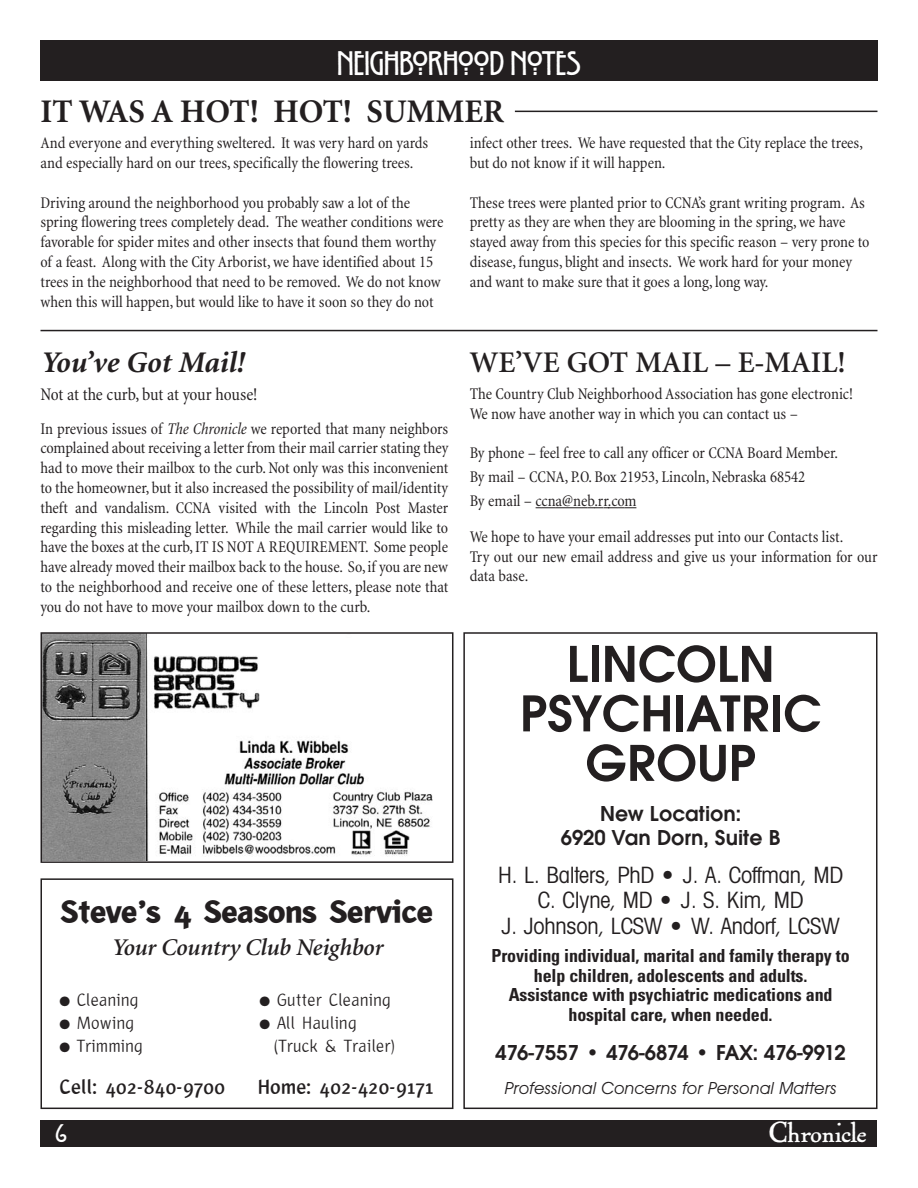
<style>
.page{position:relative;width:918px;height:1188px;background:#fff}
.page>*{position:absolute;margin:0;border:0;box-sizing:border-box;transform-origin:0 0}
.t1{font:600 54px/49.5px "Avant Garde ITC";color:#231f20;text-align:center}
.t2{font:36px "Willow Plain";color:#fff}
.t3{font:900 33px "Liga Sans LT Std";color:#231f20}
.t4{font:700 33px "Minion";color:#231f20}
.t5{font:600 30px "Minion";color:#231f20}
.t6{font:italic 700 30px "Minion";color:#231f20}
.t7{font:27px "Rosabel Antique";letter-spacing:-.01em;color:#fff}
.t8{font:27px "Willow Plain";color:#fff}
.t9{font:italic 600 24px "Minion";letter-spacing:-.01em;color:#231f20}
.t10{font:condensed 22.5px/25.5px "Avant Garde";letter-spacing:-.01em;color:#231f20;text-align:center}
.t11{font:600 22.5px/24px "Avant Garde ITC";color:#231f20;text-align:center}
.t12{font:700 21px "Liga Sans LT Std";color:#231f20}
.t13{font:700 condensed 18px/19.5px "Univers";letter-spacing:-.01em;color:#231f20;text-align:center}
.t14{font:18px "Liga Sans LT Std";color:#231f20}
.t15{font:italic 18px "Avant Garde ITC";color:#231f20}
.t16{font:condensed 18px "Minion";letter-spacing:-.01em;color:#231f20}
.t17{font:condensed 16.5px/19.8px "Minion";color:#231f20}
.s1{font-style:italic}
.s2{color:#fff}
</style>
<div class="page">
<div style="left:463px;top:632px;width:415px;height:477px;border:2px solid #231f20"></div>
<div style="left:40px;top:1120px;width:838px;height:28px;background:#231f20"></div>
<img style="left:44px;top:635px;width:389px;height:225px">
<div style="left:41px;top:632px;width:412px;height:231px;border:2px solid #231f20"></div>
<div style="left:40px;top:40px;width:838px;height:41px;background:#231f20"></div>
<svg style="left:536px;top:507px;width:100px;height:1px"></svg>
<hr style="left:515px;top:111px;width:363px;height:1px;background:#231f20">
<hr style="left:40px;top:330px;width:838px;height:1px;background:#231f20">
<div style="left:40px;top:878px;width:413px;height:231px;border:2px solid #231f20"></div>
<h2 class="t2" style="left:337px;top:42px;width:245px">NEIGHBORHOOD NOTES</h2>
<h3 class="t4" style="left:40px;top:99px;width:465px">IT WAS A HOT! HOT! SUMMER</h3>
<p class="t17" style="left:40px;top:134px;width:389px">And everyone and everything sweltered. It was very hard on yards and especially hard on our trees, specifically the flowering trees.</p>
<p class="t17" style="left:40px;top:194px;width:404px">Driving around the neighborhood you probably saw a lot of the spring flowering trees completely dead. The weather conditions were favorable for spider mites and other insects that found them worthy of a feast. Along with the City Arborist, we have identified about 15 trees in the neighborhood that need to be removed. We do not know when this will happen, but would like to have it soon so they do not</p>
<h3 class="t6" style="left:40px;top:351px;width:205px">You’ve Got Mail!</h3>
<p class="t16" style="left:40px;top:387px;width:219px">Not at the curb, but at your house!</p>
<p class="t17" style="left:40px;top:420px;width:409px;text-align:justify">In previous issues of <span class="s1">The Chronicle</span> we reported that many neighbors complained about receiving a letter from their mail carrier stating they had to move their mailbox to the curb. Not only was this inconvenient to the homeowner, but it also increased the possibility of mail/identity theft and vandalism. CCNA visited with the Lincoln Post Master regarding this misleading letter. While the mail carrier would like to have the boxes at the curb, IT IS NOT A REQUIREMENT. Some people have already moved their mailbox back to the house. So, if you are new to the neighborhood and receive one of these letters, please note that you do not have to move your mailbox down to the curb.</p>
<h3 class="t3" style="left:61px;top:899px;width:373px">Steve’s 4 Seasons Service</h3>
<h3 class="t9" style="left:112px;top:938px;width:273px">Your Country Club Neighbor</h3>
<p class="t14" style="left:60px;top:993px;width:80px">● Cleaning</p>
<p class="t14" style="left:260px;top:993px;width:133px">● Gutter Cleaning</p>
<p class="t14" style="left:60px;top:1016px;width:76px">● Mowing</p>
<p class="t14" style="left:260px;top:1016px;width:98px">● All Hauling</p>
<p class="t14" style="left:60px;top:1039px;width:85px">● Trimming</p>
<p class="t14" style="left:259px;top:1039px;width:137px"><span class="s2">•</span> (Truck &amp; Trailer)</p>
<p class="t12" style="left:60px;top:1079px;width:167px">Cell: 402-840-9700</p>
<p class="t12" style="left:258px;top:1079px;width:177px">Home: 402-420-9171</p>
<p class="t17" style="left:470px;top:134px;width:395px">infect other trees. We have requested that the City replace the trees, but do not know if it will happen.</p>
<p class="t17" style="left:470px;top:194px;width:401px">These trees were planted prior to CCNA’s grant writing program. As pretty as they are when they are blooming in the spring, we have stayed away from this species for this specific reason – very prone to disease, fungus, blight and insects. We work hard for your money and want to make sure that it goes a long, long way.</p>
<h3 class="t5" style="left:470px;top:351px;width:377px">WE’VE GOT MAIL – E-MAIL!</h3>
<p class="t17" style="left:470px;top:385px;width:385px">The Country Club Neighborhood Association has gone electronic!<br>We now have another way in which you can contact us –</p>
<p class="t17" style="left:470px;top:442px;width:370px;line-height:24px">By phone – feel free to call any officer or CCNA Board Member.<br>By mail – CCNA, P.O. Box 21953, Lincoln, Nebraska 68542<br>By email – ccna@neb.rr.com</p>
<p class="t17" style="left:470px;top:528px;width:409px">We hope to have your email addresses put into our Contacts list.<br>Try out our new email address and give us your information for our data base.</p>
<h1 class="t1" style="left:520px;top:643px;width:303px">LINCOLN<br>PSYCHIATRIC<br>GROUP</h1>
<h3 class="t11" style="left:561px;top:803px;width:221px">New Location:<br>6920 Van Dorn, Suite B</h3>
<h3 class="t10" style="left:498px;top:864px;width:347px">H. L. Balters, PhD • J. A. Coffman, MD<br>C. Clyne, MD • J. S. Kim, MD<br>J. Johnson, LCSW • W. Andorf, LCSW</h3>
<p class="t13" style="left:491px;top:948px;width:360px">Providing individual, marital and family therapy to help children, adolescents and adults.<br>Assistance with psychiatric medications and hospital care, when needed.</p>
<h3 class="t11" style="left:496px;top:1041px;width:352px">476-7557 • 476-6874 • FAX: 476-9912</h3>
<p class="t15" style="left:505px;top:1081px;width:334px">Professional Concerns for Personal Matters</p>
<h3 class="t8" style="left:55px;top:1117px;width:13px">6</h3>
<h3 class="t7" style="left:769px;top:1122px;width:98px">Chronicle</h3>
</div>
